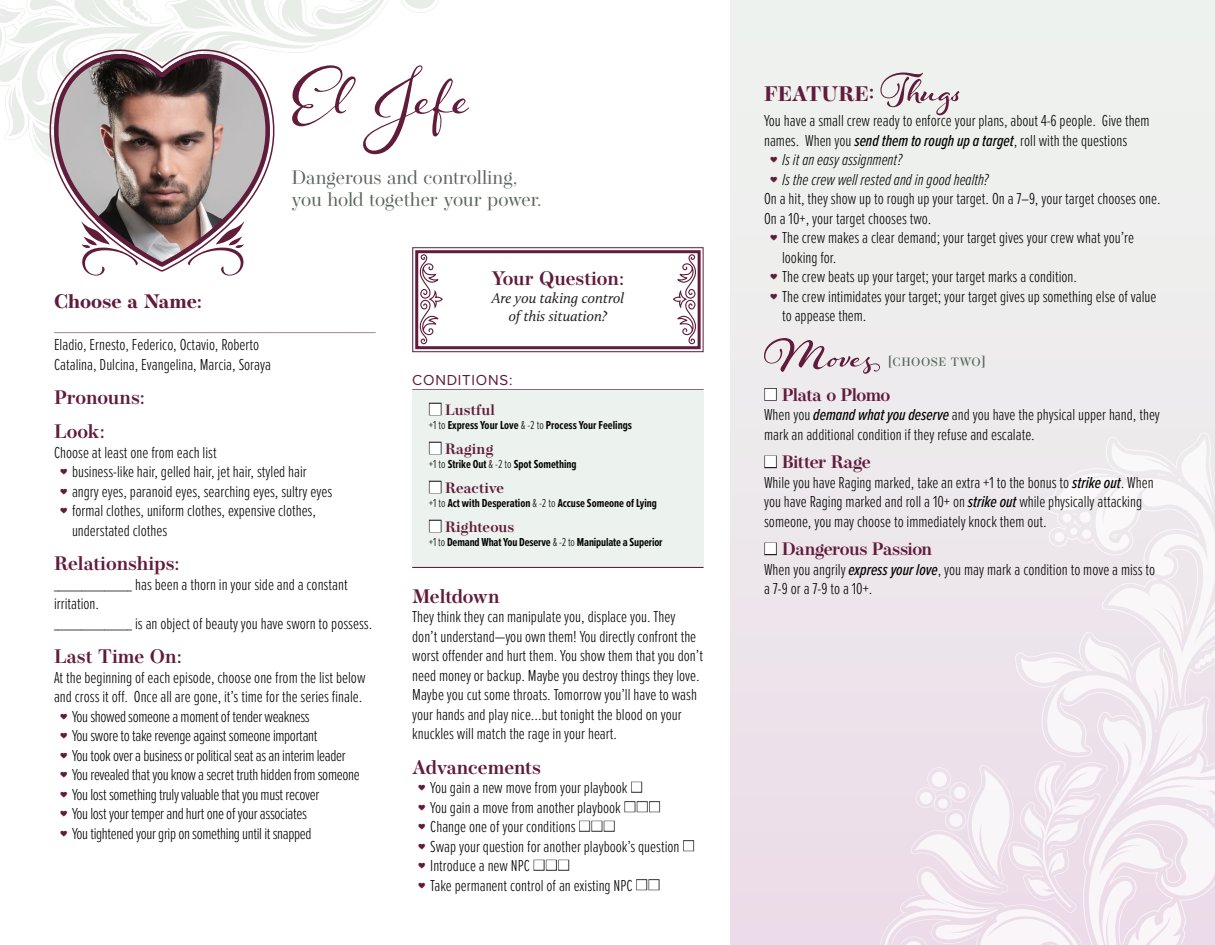
<style>
.page{position:relative;width:1215px;height:945px;background:#fff}
.page>*{position:absolute;margin:0;border:0;box-sizing:border-box;transform-origin:0 0}
.t1{font:90px "Hummingbird";color:#611b3b}
.t2{font:700 54px "Hummingbird";color:#611b3b}
.t3{font:700 21px "Operetta 8";color:#611b3b}
.t4{font:600 19.5px/34.3px "Operetta 8";color:#611b3b}
.t5{font:19.5px/22.5px "Operetta 12";color:#5a675d}
.t6{font:700 19.5px "Operetta 8";color:#611b3b}
.t7{font:600 19.5px "Operetta 8";letter-spacing:-.02em;color:#611b3b}
.t8{font:600 18px "Operetta 8";letter-spacing:-.03em;color:#611b3b}
.t9{font:300 16.5px/19.5px "Proxima Nova Ex Cn";color:#040503}
.t10{font:300 16.5px "Proxima Nova Ex Cn";letter-spacing:-.02em;color:#040503}
.t11{font:italic 300 16.5px "Proxima Nova Ex Cn";color:#040503}
.t12{font:italic 15px/18px "Calluna";color:#231f20;text-align:center}
.t13{font:600 15px "Operetta 8";letter-spacing:.01em;color:#611b3b}
.t14{font:15px "Proxima Nova";letter-spacing:.05em;color:#611b3b}
.t15{font:700 12px "Proxima Nova Ex Cn";color:#040503}
.t16{font:500 12px "Operetta 8";letter-spacing:.05em;color:#5a675d}
.s1{font-family:"Proxima Nova";font-weight:400;font-size:19.5px;color:#231f20}
.s2{font-weight:300}
.s3{color:#231f20}
.s4{font-weight:500;font-style:italic}
</style>
<div class="page">
<div style="left:731px;top:0;width:484px;height:945px;background:linear-gradient(to right,#ede9ec,#eef1ee)"></div>
<svg style="left:878px;top:438px;width:137px;height:507px;background:#ede5ec"></svg>
<svg style="left:1015px;top:419px;width:200px;height:526px;fill:#ede9ec"></svg>
<svg style="left:0;top:0;width:439px;height:140px"></svg>
<svg style="left:223px;top:273px;width:15px;height:3px"></svg>
<svg style="left:88px;top:273px;width:15px;height:3px"></svg>
<svg style="left:27px;top:47px;width:268px;height:226px"></svg>
<svg style="left:30px;top:50px;width:258px;height:220px"></svg>
<svg style="left:412px;top:247px;width:292px;height:106px"></svg>
<div style="left:415px;top:250px;width:286px;height:99px;border:3px solid #611b3b"></div>
<hr style="left:412px;top:389px;width:292px;height:2px;background:#611b3b">
<div style="left:412px;top:391px;width:292px;height:32px;background:#ecf2ed"></div>
<div style="left:412px;top:419px;width:292px;height:30px;background:#ecf2ed"></div>
<div style="left:412px;top:430px;width:292px;height:32px;background:#ecf2ed"></div>
<div style="left:412px;top:458px;width:292px;height:30px;background:#ecf2ed"></div>
<div style="left:412px;top:469px;width:292px;height:32px;background:#ecf2ed"></div>
<div style="left:412px;top:497px;width:292px;height:30px;background:#ecf2ed"></div>
<div style="left:412px;top:508px;width:292px;height:32px;background:#ecf2ed"></div>
<div style="left:412px;top:536px;width:292px;height:30px;background:#ecf2ed"></div>
<hr style="left:412px;top:567px;width:292px;height:1px;background:#611b3b">
<h1 class="t1" style="left:292px;top:29px;width:179px">El Jefe</h1>
<p class="t5" style="left:292px;top:166px;width:252px">Dangerous and controlling, you hold together your power.</p>
<p class="t6" style="left:54px;top:290px;width:150px">Choose a Name:</p>
<p class="t4" style="left:54px;top:307px;width:323px">___________________________</p>
<p class="t9" style="left:54px;top:334px;width:219px">Eladio, Ernesto, Federico, Octavio, Roberto<br>Catalina, Dulcina, Evangelina, Marcia, Soraya</p>
<p class="t4" style="left:54px;top:380px;width:92px">Pronouns:<br>Look:</p>
<p class="t9" style="left:54px;top:442px;width:164px">Choose at least one from each list</p>
<p class="t9" style="left:60px;top:461px;width:248px"><sup>ͪ</sup> business-like hair, gelled hair, jet hair, styled hair</p>
<p class="t9" style="left:60px;top:481px;width:274px"><sup>ͪ</sup> angry eyes, paranoid eyes, searching eyes, sultry eyes</p>
<p class="t9" style="left:60px;top:500px;width:258px"><sup>ͪ</sup> formal clothes, uniform clothes, expensive clothes,</p>
<p class="t9" style="left:72px;top:520px;width:97px">understated clothes</p>
<p class="t4" style="left:54px;top:546px;width:127px">Relationships:</p>
<p class="t9" style="left:54px;top:574px;width:320px">_________________ has been a thorn in your side and a constant irritation.<br>_________________ is an object of beauty you have sworn to possess.</p>
<p class="t4" style="left:54px;top:639px;width:129px">Last Time On:</p>
<p class="t9" style="left:54px;top:667px;width:313px">At the beginning of each episode, choose one from the list below</p>
<p class="t9" style="left:54px;top:686px;width:310px">and cross it off. Once all are gone, it’s time for the series finale.</p>
<p class="t10" style="left:60px;top:704px;width:251px"><sup>ͪ</sup> You showed someone a moment of tender weakness</p>
<p class="t10" style="left:60px;top:724px;width:259px"><sup>ͪ</sup> You swore to take revenge against someone important</p>
<p class="t10" style="left:60px;top:743px;width:287px"><sup>ͪ</sup> You took over a business or political seat as an interim leader</p>
<p class="t10" style="left:60px;top:763px;width:301px"><sup>ͪ</sup> You revealed that you know a secret truth hidden from someone</p>
<p class="t10" style="left:60px;top:782px;width:261px"><sup>ͪ</sup> You lost something truly valuable that you must recover</p>
<p class="t10" style="left:60px;top:802px;width:248px"><sup>ͪ</sup> You lost your temper and hurt one of your associates</p>
<p class="t10" style="left:60px;top:821px;width:253px"><sup>ͪ</sup> You tightened your grip on something until it snapped</p>
<p class="t4" style="left:492px;top:261px;width:134px">Your Question:</p>
<p class="t12" style="left:492px;top:289px;width:134px">Are you taking control of this situation?</p>
<p class="t14" style="left:412px;top:369px;width:102px">CONDITIONS:</p>
<p class="t13" style="left:429px;top:401px;width:68px"><span class="s1">■</span> Lustful</p>
<p class="t15" style="left:429px;top:416px;width:205px"><span class="s2">+1 to</span> Express Your Love <span class="s2">&amp; -2 to</span> Process Your Feelings</p>
<p class="t13" style="left:429px;top:440px;width:66px"><span class="s1">■</span> Raging</p>
<p class="t15" style="left:429px;top:455px;width:149px"><span class="s2">+1 to</span> Strike Out <span class="s2">&amp; -2 to</span> Spot Something</p>
<p class="t13" style="left:429px;top:479px;width:77px"><span class="s1">■</span> Reactive</p>
<p class="t15" style="left:429px;top:494px;width:230px"><span class="s2">+1 to</span> Act with Desperation <span class="s2">&amp; -2 to</span> Accuse Someone of Lying</p>
<p class="t13" style="left:429px;top:518px;width:87px"><span class="s1">■</span> Righteous</p>
<p class="t15" style="left:429px;top:533px;width:235px"><span class="s2">+1 to</span> Demand What You Deserve <span class="s2">&amp; -2 to</span> Manipulate a Superior</p>
<p class="t7" style="left:412px;top:585px;width:89px">Meltdown</p>
<p class="t9" style="left:412px;top:606px;width:292px">They think they can manipulate you, displace you. They don’t understand—you own them! You directly confront the worst offender and hurt them. You show them that you don’t need money or backup. Maybe you destroy things they love.<br>Maybe you cut some throats. Tomorrow you’ll have to wash your hands and play nice...but tonight the blood on your knuckles will match the rage in your heart.</p>
<p class="t4" style="left:412px;top:750px;width:130px">Advancements</p>
<p class="t9" style="left:418px;top:777px;width:278px"><sup>ͪ</sup> You gain a new move from your playbook <span class="s3">■<br></span><sup>ͪ</sup> You gain a move from another playbook <span class="s3">■■■<br></span><sup>ͪ</sup> Change one of your conditions <span class="s3">■■■<br></span><sup>ͪ</sup> Swap your question for another playbook’s question <span class="s3">■ </span><sup>ͪ</sup> Introduce a new NPC <span class="s3">■■■<br></span><sup>ͪ</sup> Take permanent control of an existing NPC <span class="s3">■■</span></p>
<h2 class="t2" style="left:881px;top:50px;width:83px">Thugs</h2>
<p class="t9" style="left:764px;top:110px;width:387px">You have a small crew ready to enforce your plans, about 4-6 people. Give them</p>
<p class="t9" style="left:764px;top:130px;width:365px">names. When you <span class="s4">send them to rough up a target</span>, roll with the questions</p>
<p class="t11" style="left:770px;top:148px;width:134px"><sup>ͪ</sup> Is it an easy assignment?</p>
<p class="t11" style="left:770px;top:167px;width:220px"><sup>ͪ</sup> Is the crew well rested and in good health?</p>
<p class="t9" style="left:764px;top:188px;width:398px">On a hit, they show up to rough up your target. On a 7–9, your target chooses one.</p>
<p class="t9" style="left:764px;top:208px;width:169px">On a 10+, your target chooses two.</p>
<p class="t9" style="left:770px;top:227px;width:366px"><sup>ͪ</sup> The crew makes a clear demand; your target gives your crew what you’re</p>
<p class="t9" style="left:782px;top:247px;width:56px">looking for.</p>
<p class="t9" style="left:770px;top:266px;width:309px"><sup>ͪ</sup> The crew beats up your target; your target marks a condition.</p>
<p class="t9" style="left:770px;top:286px;width:388px"><sup>ͪ</sup> The crew intimidates your target; your target gives up something else of value</p>
<p class="t9" style="left:782px;top:305px;width:86px">to appease them.</p>
<h2 class="t2" style="left:764px;top:316px;width:112px">Moves</h2>
<p class="t3" style="left:764px;top:81px;width:112px">FEATURE:</p>
<p class="t16" style="left:888px;top:355px;width:100px">[CHOOSE TWO]</p>
<p class="t8" style="left:764px;top:384px;width:128px"><span class="s1">■</span> Plata o Plomo</p>
<p class="t9" style="left:764px;top:404px;width:397px">When you <span class="s4">demand what you deserve</span> and you have the physical upper hand, they mark an additional condition if they refuse and escalate.</p>
<p class="t8" style="left:764px;top:451px;width:108px"><span class="s1">■</span> Bitter Rage</p>
<p class="t9" style="left:764px;top:472px;width:391px">While you have Raging marked, take an extra +1 to the bonus to <span class="s4">strike out</span>. When you have Raging marked and roll a 10+ on <span class="s4">strike out</span> while physically attacking someone, you may choose to immediately knock them out.</p>
<p class="t8" style="left:764px;top:538px;width:170px"><span class="s1">■</span> Dangerous Passion</p>
<p class="t9" style="left:764px;top:559px;width:393px">When you angrily <span class="s4">express your love</span>, you may mark a condition to move a miss to a 7-9 or a 7-9 to a 10+.</p>
</div>
